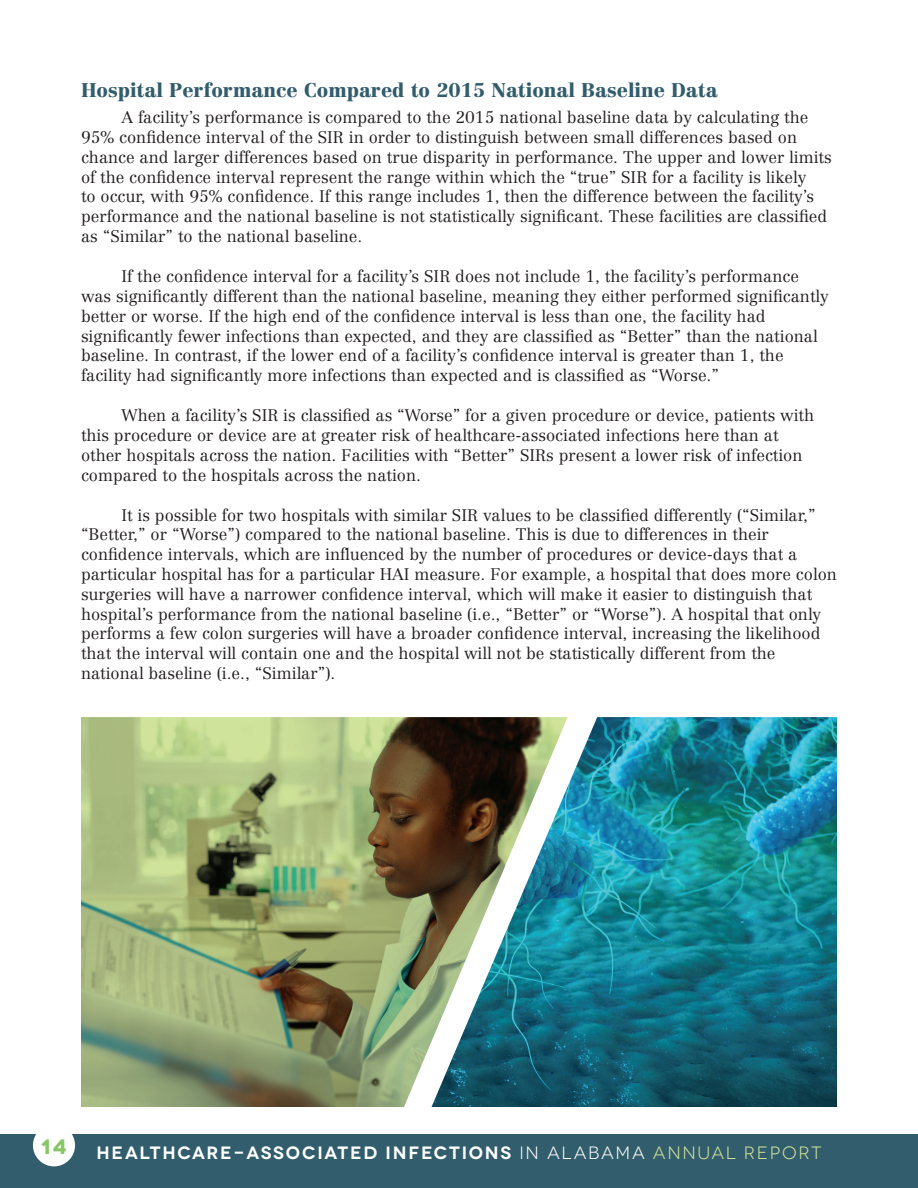
<style>
.page{position:relative;width:918px;height:1188px;background:#fff}
.page>*{position:absolute;margin:0;border:0;box-sizing:border-box;transform-origin:0 0}
.t1{font:700 20.85px "Novecentowide";color:#87c765}
.t2{font:900 19.5px "Centennial";color:#325d6d}
.t3{font:600 17.85px "Novecentowide";letter-spacing:.1em;color:#fff}
.t4{font:300 16.5px/19.8px "Centennial";color:#231f20}
.s1{font-weight:400}
.s2{font-weight:400;color:#d0e39a}
</style>
<div class="page">
<div style="left:0;top:1134px;width:918px;height:54px;background:#325d6d"></div>
<div style="left:33px;top:1124px;width:42px;height:42px;background:#fff;border-radius:50%"></div>
<img style="left:568px;top:717px;width:269px;height:390px">
<img style="left:81px;top:717px;width:487px;height:390px">
<p class="t2" style="left:81px;top:78px;width:638px">Hospital Performance Compared to 2015 National Baseline Data</p>
<p class="t4" style="left:81px;top:108px;width:752px;text-indent:40px">A facility’s performance is compared to the 2015 national baseline data by calculating the 95% confidence interval of the SIR in order to distinguish between small differences based on chance and larger differences based on true disparity in performance. The upper and lower limits of the confidence interval represent the range within which the “true” SIR for a facility is likely<br>to occur, with 95% confidence. If this range includes 1, then the difference between the facility’s performance and the national baseline is not statistically significant. These facilities are classified as “Similar” to the national baseline.</p>
<p class="t4" style="left:81px;top:266px;width:749px;text-indent:40px">If the confidence interval for a facility’s SIR does not include 1, the facility’s performance was significantly different than the national baseline, meaning they either performed significantly better or worse. If the high end of the confidence interval is less than one, the facility had significantly fewer infections than expected, and they are classified as “Better” than the national baseline. In contrast, if the lower end of a facility’s confidence interval is greater than 1, the facility had significantly more infections than expected and is classified as “Worse.”</p>
<p class="t4" style="left:81px;top:405px;width:735px;text-indent:40px">When a facility’s SIR is classified as “Worse” for a given procedure or device, patients with this procedure or device are at greater risk of healthcare-associated infections here than at other hospitals across the nation. Facilities with “Better” SIRs present a lower risk of infection compared to the hospitals across the nation.</p>
<p class="t4" style="left:81px;top:505px;width:757px;text-indent:40px">It is possible for two hospitals with similar SIR values to be classified differently (“Similar,” “Better,” or “Worse”) compared to the national baseline. This is due to differences in their confidence intervals, which are influenced by the number of procedures or device-days that a particular hospital has for a particular HAI measure. For example, a hospital that does more colon surgeries will have a narrower confidence interval, which will make it easier to distinguish that hospital’s performance from the national baseline (i.e., “Better” or “Worse”). A hospital that only performs a few colon surgeries will have a broader confidence interval, increasing the likelihood that the interval will contain one and the hospital will not be statistically different from the national baseline (i.e., “Similar”).</p>
<p class="t1" style="left:41px;top:1134px;width:28px">14</p>
<p class="t3" style="left:96px;top:1142px;width:727px">HEALTHCARE-ASSOCIATED INFECTIONS <span class="s1">IN ALABAMA</span> <span class="s2">ANNUAL REPORT</span></p>
</div>
